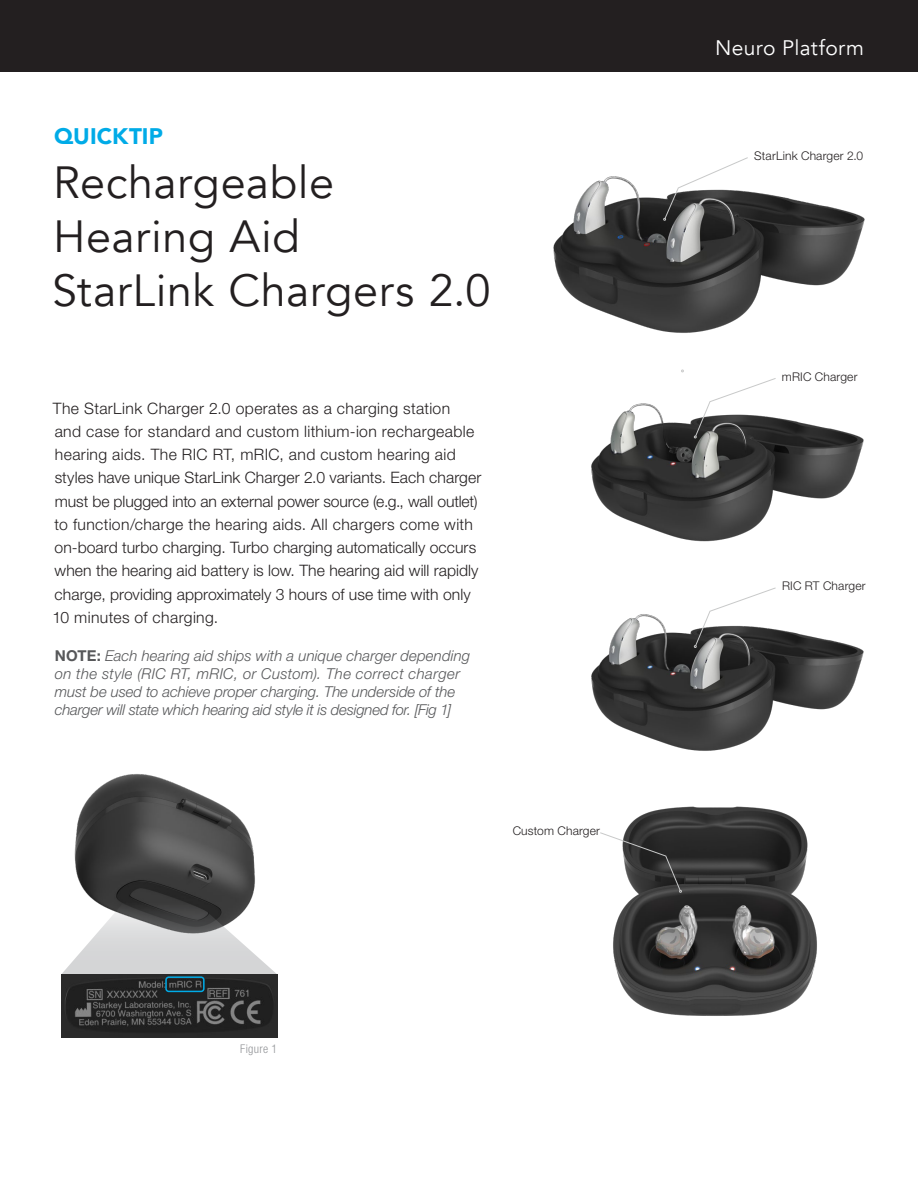
<style>
.page{position:relative;width:918px;height:1188px;background:#fff}
.page>*{position:absolute;margin:0;border:0;box-sizing:border-box;transform-origin:0 0}
.t1{font:45px/54px "Avenir";letter-spacing:.01em;color:#231f20}
.QuickTIP_Topic_Subheader{font:900 22.5px "Avenir";letter-spacing:.005em;color:#00abe7}
.t2{font:21px "Avenir";letter-spacing:.015em;color:#fff}
.Body_Copy{font:300 15.75px/23.2px "Helvetica Neue LT Std";letter-spacing:.01em;color:#231f20}
.Note{font:italic 300 15px/18px "Helvetica Neue LT Std";color:#57585a}
.Diagram{font:300 12px "Helvetica Neue LT Std";letter-spacing:.015em;color:#231f20}
.Figures{font:300 condensed 12px "Helvetica Neue LT Std";letter-spacing:.025em;color:#939598}
.s1{font-weight:700;font-style:normal}
</style>
<div class="page">
<img style="left:553px;top:176px;width:312px;height:118px">
<svg style="left:663px;top:157px;width:85px;height:64px"></svg>
<div style="left:0;top:0;width:918px;height:72px;background:#231f20"></div>
<img style="left:570px;top:294px;width:294px;height:209px">
<svg style="left:694px;top:378px;width:82px;height:60px"></svg>
<img style="left:591px;top:503px;width:273px;height:230px">
<svg style="left:694px;top:587px;width:82px;height:61px"></svg>
<img style="left:613px;top:733px;width:204px;height:283px">
<svg style="left:600px;top:832px;width:82px;height:61px"></svg>
<img style="left:74px;top:774px;width:181px;height:114px">
<svg style="left:62px;top:888px;width:215px;height:86px"></svg>
<img style="left:61px;top:974px;width:216px;height:63px">
<div style="left:165px;top:976px;width:40px;height:16px;border:2px solid #00abe7;border-radius:3px"></div>
<p class="QuickTIP_Topic_Subheader" style="left:54px;top:117px;width:110px">QUICKTIP</p>
<p class="t1" style="left:52px;top:156px;width:440px">Rechargeable<br>Hearing Aid<br>StarLink Chargers 2.0</p>
<p class="Body_Copy" style="left:52px;top:396px;width:431px">The StarLink Charger 2.0 operates as a charging station<br>and case for standard and custom lithium-ion rechargeable hearing aids. The RIC RT, mRIC, and custom hearing aid styles have unique StarLink Charger 2.0 variants. Each charger must be plugged into an external power source (e.g., wall outlet) to function/charge the hearing aids. All chargers come with on-board turbo charging. Turbo charging automatically occurs when the hearing aid battery is low. The hearing aid will rapidly charge, providing approximately 3 hours of use time with only 10 minutes of charging.</p>
<p class="Note" style="left:55px;top:647px;width:417px"><span class="s1">NOTE:</span> Each hearing aid ships with a unique charger depending on the style (RIC RT, mRIC, or Custom). The correct charger must be used to achieve proper charging. The underside of the charger will state which hearing aid style it is designed for. [Fig 1]</p>
<p class="Diagram" style="left:513px;top:824px;width:89px">Custom Charger</p>
<p class="Figures" style="left:240px;top:1042px;width:39px">Figure 1</p>
<p class="t2" style="left:715px;top:35px;width:150px">Neuro Platform</p>
<p class="Diagram" style="left:754px;top:149px;width:111px">StarLink Charger 2.0</p>
<p class="Diagram" style="left:782px;top:369px;width:77px">mRIC Charger</p>
<p class="Diagram" style="left:782px;top:579px;width:85px">RIC RT Charger</p>
</div>
